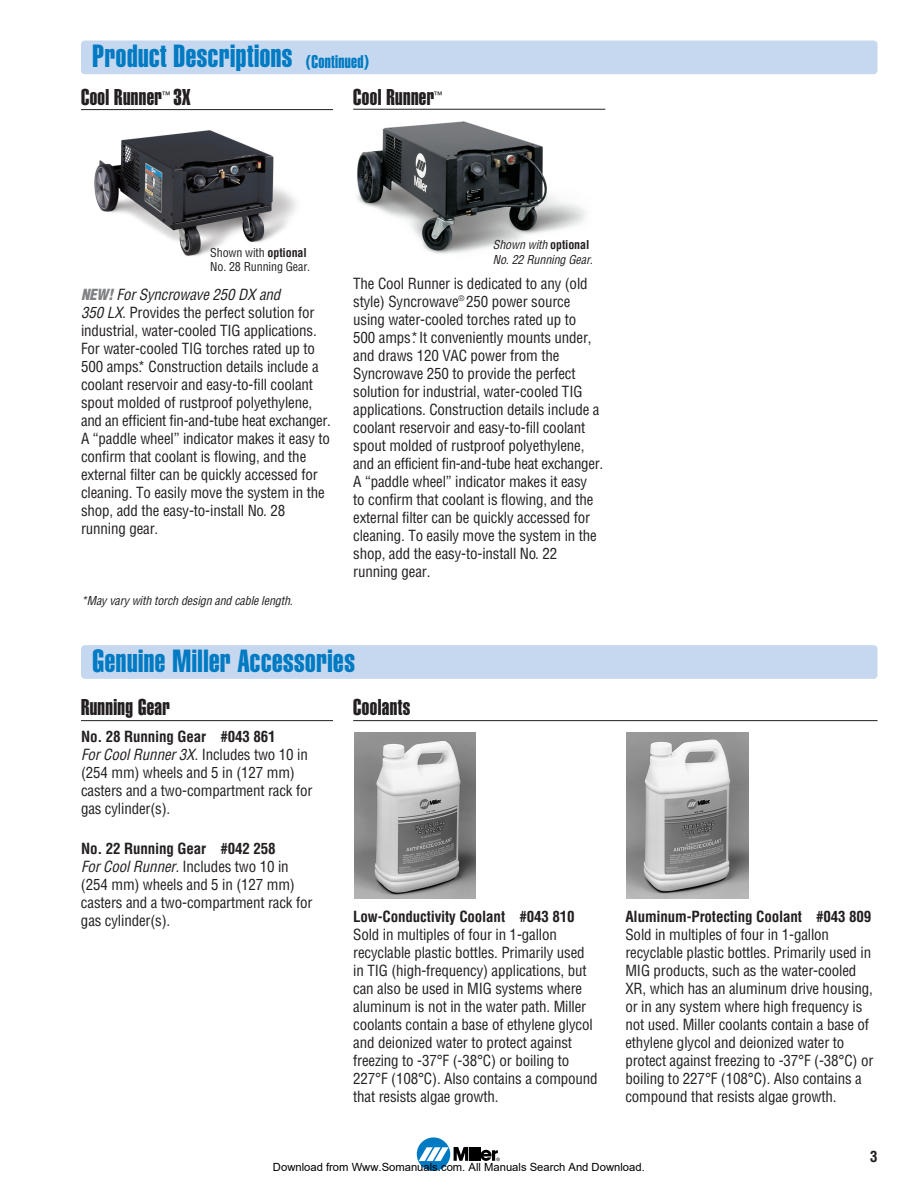
<style>
.page{position:relative;width:918px;height:1188px;background:#fff}
.page>*{position:absolute;margin:0;border:0;box-sizing:border-box;transform-origin:0 0}
.t1{font:31.5px "Helvetica Extra Compressed";letter-spacing:.02em;color:#007ac2}
.t2{font:22.5px "Helvetica Extra Compressed";letter-spacing:.02em;color:#231f20}
.t3{font:condensed 15px/18px "Helvetica";letter-spacing:-.01em;color:#231f20}
.t4{font:700 condensed 15px "Helvetica";letter-spacing:-.01em;color:#231f20}
.t5{font:italic condensed 12px/14.4px "Helvetica";letter-spacing:-.01em;color:#231f20}
.t6{font:condensed 12px/14.4px "Helvetica";letter-spacing:-.01em;color:#231f20}
.t7{font:11.25px "Arial";color:#000}
.t8{font:9px "Helvetica";color:#231f20}
.s1{font-size:18px}
.s2{font-weight:700}
.s3{font-weight:700;font-style:normal}
.s4{font-weight:900;font-style:italic;color:#808285}
.s5{font-style:italic}
</style>
<div class="page">
<div style="left:417px;top:1137px;width:33px;height:34px;background:#007ac2;border-radius:50%"></div>
<hr style="left:473px;top:1147px;width:3px;height:14px;background:#000">
<hr style="left:477px;top:1147px;width:3px;height:14px;background:#000">
<svg style="left:419px;top:1147px;width:53px;height:14px"></svg>
<svg style="left:480px;top:1150px;width:20px;height:11px"></svg>
<hr style="left:81px;top:109px;width:252px;height:1px;background:#231f20">
<hr style="left:353px;top:109px;width:252px;height:1px;background:#231f20">
<img style="left:357px;top:121px;width:229px;height:133px">
<img style="left:94px;top:130px;width:203px;height:126px">
<hr style="left:81px;top:720px;width:252px;height:1px;background:#231f20">
<img style="left:627px;top:733px;width:121px;height:165px">
<img style="left:355px;top:733px;width:121px;height:166px">
<hr style="left:353px;top:720px;width:525px;height:1px;background:#231f20">
<div style="left:81px;top:40px;width:797px;height:34px;background:#c6d8ef;border-radius:4px"></div>
<div style="left:81px;top:645px;width:797px;height:34px;background:#c6d8ef;border-radius:4px"></div>
<h1 class="t1" style="left:93px;top:45px;width:278px">Product Descriptions <span class="s1">(Continued)</span></h1>
<h2 class="t2" style="left:81px;top:88px;width:83px">Cool Runner</h2>
<p class="t8" style="left:162px;top:92px;width:10px">™</p>
<h2 class="t2" style="left:173px;top:88px;width:19px">3X</h2>
<h2 class="t2" style="left:353px;top:88px;width:83px">Cool Runner</h2>
<p class="t8" style="left:434px;top:92px;width:10px">™</p>
<p class="t6" style="left:210px;top:246px;width:102px">Shown with <span class="s2">optional<br></span>No. 28 Running Gear.</p>
<p class="t5" style="left:493px;top:239px;width:102px">Shown with <span class="s3">optional<br></span>No. 22 Running Gear.</p>
<p class="t3" style="left:81px;top:286px;width:251px"><span class="s4">NEW!</span> <span class="s5">For Syncrowave 250 DX and<br>350 LX.</span> Provides the perfect solution for industrial, water-cooled TIG applications.<br>For water-cooled TIG torches rated up to 500 amps.* Construction details include a coolant reservoir and easy-to-fill coolant spout molded of rustproof polyethylene, and an efficient fin-and-tube heat exchanger.<br>A “paddle wheel” indicator makes it easy to confirm that coolant is flowing, and the external filter can be quickly accessed for cleaning. To easily move the system in the shop, add the easy-to-install No. 28 running gear.</p>
<p class="t5" style="left:81px;top:594px;width:213px">*May vary with torch design and cable length.</p>
<p class="t3" style="left:353px;top:276px;width:251px">The Cool Runner is dedicated to any (old style) Syncrowave<sup>®</sup> 250 power source using water-cooled torches rated up to<br>500 amps*. It conveniently mounts under, and draws 120 VAC power from the Syncrowave 250 to provide the perfect solution for industrial, water-cooled TIG applications. Construction details include a coolant reservoir and easy-to-fill coolant spout molded of rustproof polyethylene, and an efficient fin-and-tube heat exchanger.<br>A “paddle wheel” indicator makes it easy<br>to confirm that coolant is flowing, and the external filter can be quickly accessed for cleaning. To easily move the system in the shop, add the easy-to-install No. 22 running gear.</p>
<h1 class="t1" style="left:93px;top:650px;width:264px">Genuine Miller Accessories</h1>
<h2 class="t2" style="left:81px;top:699px;width:91px">Running Gear</h2>
<p class="t3" style="left:81px;top:729px;width:233px"><span class="s2">No. 28 Running Gear #043 861<br></span><span class="s5">For Cool Runner 3X.</span> Includes two 10 in (254 mm) wheels and 5 in (127 mm) casters and a two-compartment rack for gas cylinder(s).</p>
<p class="t3" style="left:81px;top:841px;width:233px"><span class="s2">No. 22 Running Gear #042 258<br></span><span class="s5">For Cool Runner.</span> Includes two 10 in (254 mm) wheels and 5 in (127 mm) casters and a two-compartment rack for gas cylinder(s).</p>
<h2 class="t2" style="left:353px;top:699px;width:59px">Coolants</h2>
<p class="t4" style="left:353px;top:911px;width:223px">Low-Conductivity Coolant #043 810</p>
<p class="t3" style="left:353px;top:927px;width:246px">Sold in multiples of four in 1-gallon recyclable plastic bottles. Primarily used in TIG (high-frequency) applications, but can also be used in MIG systems where aluminum is not in the water path. Miller coolants contain a base of ethylene glycol and deionized water to protect against freezing to -37°F (-38°C) or boiling to 227°F (108°C). Also contains a compound that resists algae growth.</p>
<p class="t4" style="left:625px;top:911px;width:247px">Aluminum-Protecting Coolant #043 809</p>
<p class="t3" style="left:625px;top:927px;width:249px">Sold in multiples of four in 1-gallon recyclable plastic bottles. Primarily used in MIG products, such as the water-cooled XR, which has an aluminum drive housing, or in any system where high frequency is not used. Miller coolants contain a base of ethylene glycol and deionized water to protect against freezing to -37°F (-38°C) or boiling to 227°F (108°C). Also contains a compound that resists algae growth.</p>
<p class="t7" style="left:273px;top:1160px;width:373px">Download from Www.Somanuals.com. All Manuals Search And Download.</p>
<p class="t4" style="left:870px;top:1151px;width:9px">3</p>
</div>
